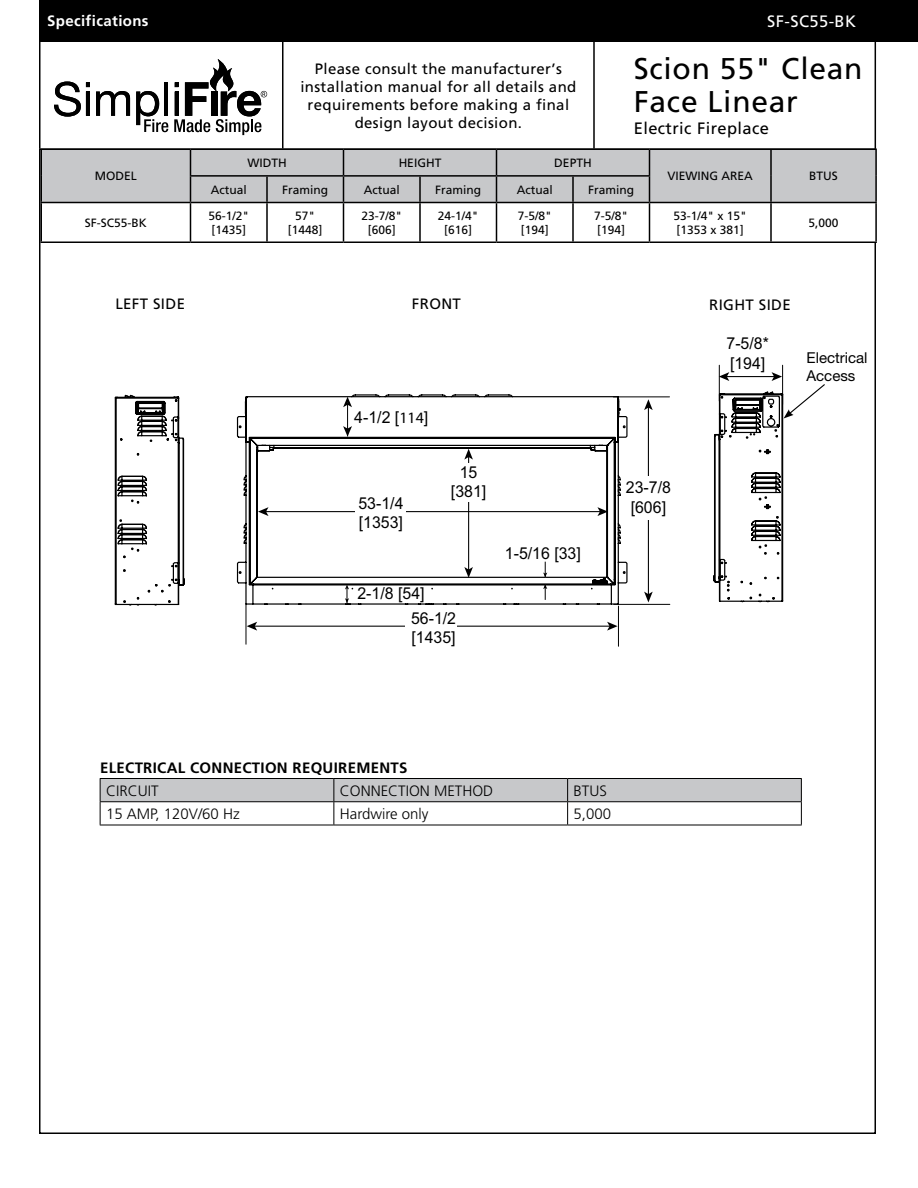
<style>
.page{position:relative;width:918px;height:1188px;background:#fff}
.page>*{position:absolute;margin:0;border:0;box-sizing:border-box;transform-origin:0 0}
.t1{font:30px/33px "Frutiger";letter-spacing:.025em;color:#000}
.t2{font:16.5px "Frutiger";letter-spacing:.025em;color:#000}
.t3{font:16.5px "Frutiger";letter-spacing:.025em;color:#fff}
.t4{font:16.35px/19px "Arial";color:#000}
.t5{font:15px/18px "Frutiger";letter-spacing:.025em;color:#000;text-align:center}
.t6{font:300 15px "Frutiger";color:#000}
.t7{font:700 15px "Frutiger";letter-spacing:.02em;color:#000}
.t8{font:15px/18px "Helvetica Neue";color:#000}
.t9{font:700 15px "Frutiger";letter-spacing:.025em;color:#fff}
.t10{font:12px/14.4px "Frutiger";color:#000}
.s1{font-family:"Myriad Pro";font-size:15.9px}
</style>
<div class="page">
<div style="left:39px;top:0;width:879px;height:42px;background:#000"></div>
<hr style="left:39px;top:42px;width:1px;height:106px;background:#000">
<hr style="left:282px;top:42px;width:2px;height:106px;background:#000">
<hr style="left:593px;top:42px;width:2px;height:106px;background:#000">
<hr style="left:875px;top:42px;width:1px;height:106px;background:#000">
<hr style="left:39px;top:148px;width:244px;height:2px;background:#000">
<svg style="left:236px;top:391px;width:548px;height:215px"></svg>
<svg style="left:115px;top:394px;width:70px;height:212px"></svg>
<hr style="left:246px;top:604px;width:1px;height:40px;background:#000">
<hr style="left:618px;top:606px;width:1px;height:40px;background:#000">
<hr style="left:254px;top:626px;width:356px;height:1px;background:#000">
<svg style="left:247px;top:622px;width:10px;height:9px"></svg>
<svg style="left:607px;top:622px;width:11px;height:9px"></svg>
<div style="left:405px;top:617px;width:52px;height:25px;background:#fff"></div>
<hr style="left:614px;top:604px;width:56px;height:1px;background:#000">
<hr style="left:613px;top:397px;width:57px;height:1px;background:#000">
<hr style="left:648px;top:407px;width:1px;height:188px;background:#000">
<svg style="left:644px;top:399px;width:9px;height:11px"></svg>
<svg style="left:644px;top:592px;width:9px;height:10px"></svg>
<hr style="left:719px;top:365px;width:1px;height:36px;background:#000">
<hr style="left:782px;top:365px;width:1px;height:39px;background:#000">
<hr style="left:726px;top:376px;width:49px;height:1px;background:#000">
<svg style="left:719px;top:372px;width:10px;height:9px"></svg>
<hr style="left:265px;top:511px;width:336px;height:1px;background:#000">
<svg style="left:258px;top:507px;width:11px;height:9px"></svg>
<svg style="left:597px;top:507px;width:11px;height:9px"></svg>
<hr style="left:468px;top:456px;width:1px;height:114px;background:#000">
<svg style="left:464px;top:449px;width:9px;height:11px"></svg>
<svg style="left:464px;top:567px;width:9px;height:11px"></svg>
<div style="left:356px;top:501px;width:50px;height:25px;background:#fff"></div>
<div style="left:451px;top:464px;width:35px;height:38px;background:#fff"></div>
<div style="left:631px;top:476px;width:35px;height:43px;background:#fff"></div>
<svg style="left:343px;top:397px;width:9px;height:10px"></svg>
<hr style="left:347px;top:403px;width:1px;height:33px;background:#000">
<svg style="left:343px;top:426px;width:9px;height:11px"></svg>
<svg style="left:345px;top:585px;width:4px;height:18px"></svg>
<svg style="left:543px;top:562px;width:4px;height:15px"></svg>
<svg style="left:543px;top:584px;width:4px;height:16px"></svg>
<hr style="left:40px;top:203px;width:2px;height:39px;background:#000">
<hr style="left:875px;top:203px;width:2px;height:39px;background:#000">
<hr style="left:40px;top:242px;width:150px;height:1px;background:#000">
<hr style="left:190px;top:242px;width:77px;height:1px;background:#000">
<hr style="left:267px;top:242px;width:77px;height:1px;background:#000">
<hr style="left:344px;top:242px;width:76px;height:1px;background:#000">
<hr style="left:420px;top:242px;width:76px;height:1px;background:#000">
<hr style="left:496px;top:242px;width:77px;height:1px;background:#000">
<hr style="left:573px;top:242px;width:77px;height:1px;background:#000">
<hr style="left:650px;top:242px;width:121px;height:1px;background:#000">
<hr style="left:771px;top:242px;width:106px;height:1px;background:#000">
<hr style="left:40px;top:150px;width:2px;height:26px;background:#000">
<hr style="left:267px;top:148px;width:77px;height:2px;background:#000">
<hr style="left:344px;top:148px;width:76px;height:2px;background:#000">
<hr style="left:420px;top:148px;width:76px;height:2px;background:#000">
<hr style="left:496px;top:148px;width:77px;height:2px;background:#000">
<hr style="left:573px;top:148px;width:77px;height:2px;background:#000">
<hr style="left:650px;top:148px;width:121px;height:2px;background:#000">
<hr style="left:771px;top:148px;width:106px;height:2px;background:#000">
<hr style="left:875px;top:150px;width:2px;height:26px;background:#000">
<hr style="left:40px;top:176px;width:2px;height:26px;background:#000">
<svg style="left:41px;top:150px;width:835px;height:92px"></svg>
<hr style="left:770px;top:176px;width:2px;height:26px;background:#000">
<hr style="left:875px;top:176px;width:2px;height:26px;background:#000">
<hr style="left:40px;top:202px;width:150px;height:1px;background:#000">
<hr style="left:190px;top:202px;width:77px;height:1px;background:#000">
<hr style="left:267px;top:202px;width:77px;height:1px;background:#000">
<hr style="left:344px;top:202px;width:76px;height:1px;background:#000">
<hr style="left:420px;top:202px;width:76px;height:1px;background:#000">
<hr style="left:496px;top:202px;width:77px;height:1px;background:#000">
<hr style="left:573px;top:202px;width:77px;height:1px;background:#000">
<hr style="left:650px;top:202px;width:121px;height:1px;background:#000">
<hr style="left:771px;top:202px;width:106px;height:1px;background:#000">
<svg style="left:772px;top:372px;width:53px;height:46px"></svg>
<svg style="left:100px;top:778px;width:702px;height:47px"></svg>
<hr style="left:100px;top:825px;width:234px;height:1px;background:#000">
<hr style="left:334px;top:825px;width:234px;height:1px;background:#000">
<hr style="left:568px;top:825px;width:234px;height:1px;background:#000">
<svg style="left:54px;top:82px;width:36px;height:35px"></svg>
<hr style="left:86px;top:92px;width:4px;height:24px;background:#000">
<svg style="left:96px;top:91px;width:34px;height:25px"></svg>
<svg style="left:136px;top:91px;width:32px;height:41px"></svg>
<hr style="left:164px;top:82px;width:4px;height:34px;background:#000">
<svg style="left:174px;top:59px;width:93px;height:76px"></svg>
<p class="t9" style="left:47px;top:12px;width:103px">Specifications</p>
<h2 class="t3" style="left:767px;top:12px;width:90px">SF-SC55-BK</h2>
<p class="t5" style="left:300px;top:60px;width:278px">Please consult the manufacturer’s installation manual for all details and requirements before making a final design layout decision.</p>
<h1 class="t1" style="left:634px;top:52px;width:230px">Scion 55" Clean<br>Face Linear</h1>
<h2 class="t2" style="left:634px;top:119px;width:137px">Electric Fireplace</h2>
<p class="t10" style="left:95px;top:169px;width:43px">MODEL</p>
<p class="t10" style="left:247px;top:156px;width:41px">WIDTH</p>
<p class="t10" style="left:399px;top:156px;width:44px">HEIGHT</p>
<p class="t10" style="left:554px;top:156px;width:39px">DEPTH</p>
<p class="t10" style="left:211px;top:182px;width:37px">Actual</p>
<p class="t10" style="left:282px;top:182px;width:48px">Framing</p>
<p class="t10" style="left:364px;top:182px;width:37px">Actual</p>
<p class="t10" style="left:435px;top:182px;width:48px">Framing</p>
<p class="t10" style="left:517px;top:182px;width:37px">Actual</p>
<p class="t10" style="left:588px;top:182px;width:48px">Framing</p>
<p class="t10" style="left:668px;top:169px;width:87px">VIEWING AREA</p>
<p class="t10" style="left:809px;top:169px;width:30px">BTUS</p>
<p class="t10" style="left:85px;top:216px;width:64px">SF-SC55-BK</p>
<p class="t10" style="left:208px;top:208px;width:42px">56-1/2" [1435]</p>
<p class="t10" style="left:288px;top:208px;width:36px;text-align:center">57" [1448]</p>
<p class="t10" style="left:361px;top:208px;width:42px;text-align:center">23-7/8" [606]</p>
<p class="t10" style="left:438px;top:208px;width:42px;text-align:center">24-1/4" [616]</p>
<p class="t10" style="left:518px;top:208px;width:36px">7-5/8" [194]</p>
<p class="t10" style="left:594px;top:208px;width:36px">7-5/8" [194]</p>
<p class="t10" style="left:674px;top:208px;width:75px">53-1/4" x 15" [1353 x 381]</p>
<p class="t10" style="left:809px;top:216px;width:32px">5,000</p>
<p class="t5" style="left:115px;top:295px;width:71px">LEFT SIDE</p>
<p class="t5" style="left:412px;top:295px;width:51px">FRONT</p>
<p class="t5" style="left:709px;top:296px;width:83px">RIGHT SIDE</p>
<h3 class="t4" style="left:354px;top:408px;width:75px">4-1/2 [<span class="s1">114</span>]</h3>
<h3 class="t4" style="left:358px;top:494px;width:47px">53-1/4 [1353]</h3>
<h3 class="t4" style="left:357px;top:583px;width:69px">2-1/8 [54]</h3>
<h3 class="t4" style="left:451px;top:462px;width:37px;text-align:center">15 [381]</h3>
<h3 class="t4" style="left:411px;top:609px;width:47px">56-1/2 [1435]</h3>
<h3 class="t4" style="left:505px;top:543px;width:78px">1-5/16 [33]</h3>
<h3 class="t4" style="left:626px;top:478px;width:47px">23-7/8 [606]</h3>
<h3 class="t4" style="left:727px;top:334px;width:44px">7-5/8* [194]</h3>
<p class="t8" style="left:807px;top:348px;width:63px">Electrical<br>Access</p>
<p class="t7" style="left:100px;top:758px;width:309px">ELECTRICAL CONNECTION REQUIREMENTS</p>
<p class="t6" style="left:106px;top:782px;width:54px">CIRCUIT</p>
<p class="t6" style="left:340px;top:782px;width:155px">CONNECTION METHOD</p>
<p class="t6" style="left:574px;top:782px;width:35px">BTUS</p>
<p class="t6" style="left:106px;top:805px;width:135px">15 AMP, 120V/60 Hz</p>
<p class="t6" style="left:340px;top:805px;width:90px">Hardwire only</p>
<p class="t6" style="left:574px;top:805px;width:39px">5,000</p>
</div>
